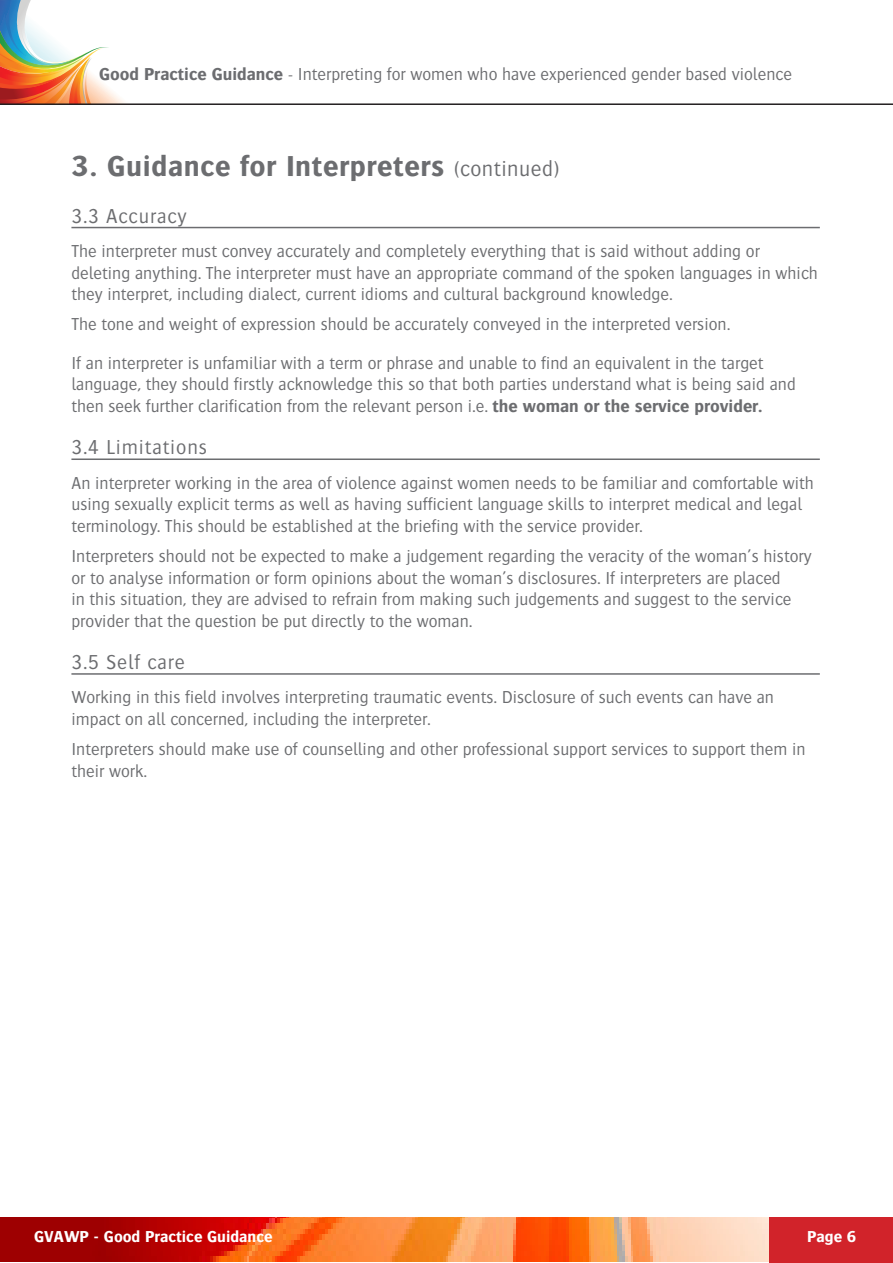
<style>
.page{position:relative;width:893px;height:1263px;background:#fff}
.page>*{position:absolute;margin:0;border:0;box-sizing:border-box;transform-origin:0 0}
.Big_Heading{font:700 30px "Bosis";letter-spacing:.02em;color:#6c6d70}
.Sub_Heading{font:300 21px "Bosis";letter-spacing:.04em;color:#6c6d70}
.t1{font:300 18px/21.6px "Bosis";color:#6c6d70}
.t2{font:700 16.5px "Bosis";color:#fff}
.s1{font-weight:700}
.s2{font-weight:300;font-size:22.5px}
</style>
<div class="page">
<svg style="left:0;top:0;width:125px;height:103px"></svg>
<hr style="left:0;top:103px;width:893px;height:2px;background:#231f20">
<img style="left:0;top:1217px;width:770px;height:45px">
<hr style="left:71px;top:227px;width:749px;height:1px;background:#6c6d70">
<hr style="left:71px;top:458px;width:749px;height:2px;background:#6c6d70">
<hr style="left:71px;top:673px;width:749px;height:2px;background:#6c6d70">
<div style="left:770px;top:1217px;width:123px;height:46px;background:#d1232a"></div>
<p class="t1" style="left:99px;top:63px;width:694px"><span class="s1">Good Practice Guidance</span> - Interpreting for women who have experienced gender based violence</p>
<p class="Big_Heading" style="left:71px;top:149px;width:489px">3. Guidance for Interpreters <span class="s2">(continued)</span></p>
<p class="Sub_Heading" style="left:71px;top:204px;width:117px">3.3 Accuracy</p>
<p class="t1" style="left:71px;top:240px;width:748px">The interpreter must convey accurately and completely everything that is said without adding or deleting anything. The interpreter must have an appropriate command of the spoken languages in which they interpret, including dialect, current idioms and cultural background knowledge.</p>
<p class="t1" style="left:71px;top:313px;width:660px">The tone and weight of expression should be accurately conveyed in the interpreted version.</p>
<p class="t1" style="left:71px;top:352px;width:726px">If an interpreter is unfamiliar with a term or phrase and unable to find an equivalent in the target language, they should firstly acknowledge this so that both parties understand what is being said and then seek further clarification from the relevant person i.e. <span class="s1">the woman or the service provider.</span></p>
<p class="Sub_Heading" style="left:71px;top:436px;width:137px">3.4 Limitations</p>
<p class="t1" style="left:71px;top:471px;width:744px">An interpreter working in the area of violence against women needs to be familiar and comfortable with using sexually explicit terms as well as having sufficient language skills to interpret medical and legal terminology. This should be established at the briefing with the service provider.</p>
<p class="t1" style="left:71px;top:545px;width:742px">Interpreters should not be expected to make a judgement regarding the veracity of the woman’s history or to analyse information or form opinions about the woman’s disclosures. If interpreters are placed<br>in this situation, they are advised to refrain from making such judgements and suggest to the service provider that the question be put directly to the woman.</p>
<p class="Sub_Heading" style="left:71px;top:651px;width:115px">3.5 Self care</p>
<p class="t1" style="left:71px;top:686px;width:704px">Working in this field involves interpreting traumatic events. Disclosure of such events can have an impact on all concerned, including the interpreter.</p>
<p class="t1" style="left:71px;top:738px;width:736px">Interpreters should make use of counselling and other professional support services to support them in their work.</p>
<p class="t2" style="left:34px;top:1228px;width:240px">GVAWP - Good Practice Guidance</p>
<p class="t2" style="left:807px;top:1228px;width:50px">Page 6</p>
</div>
